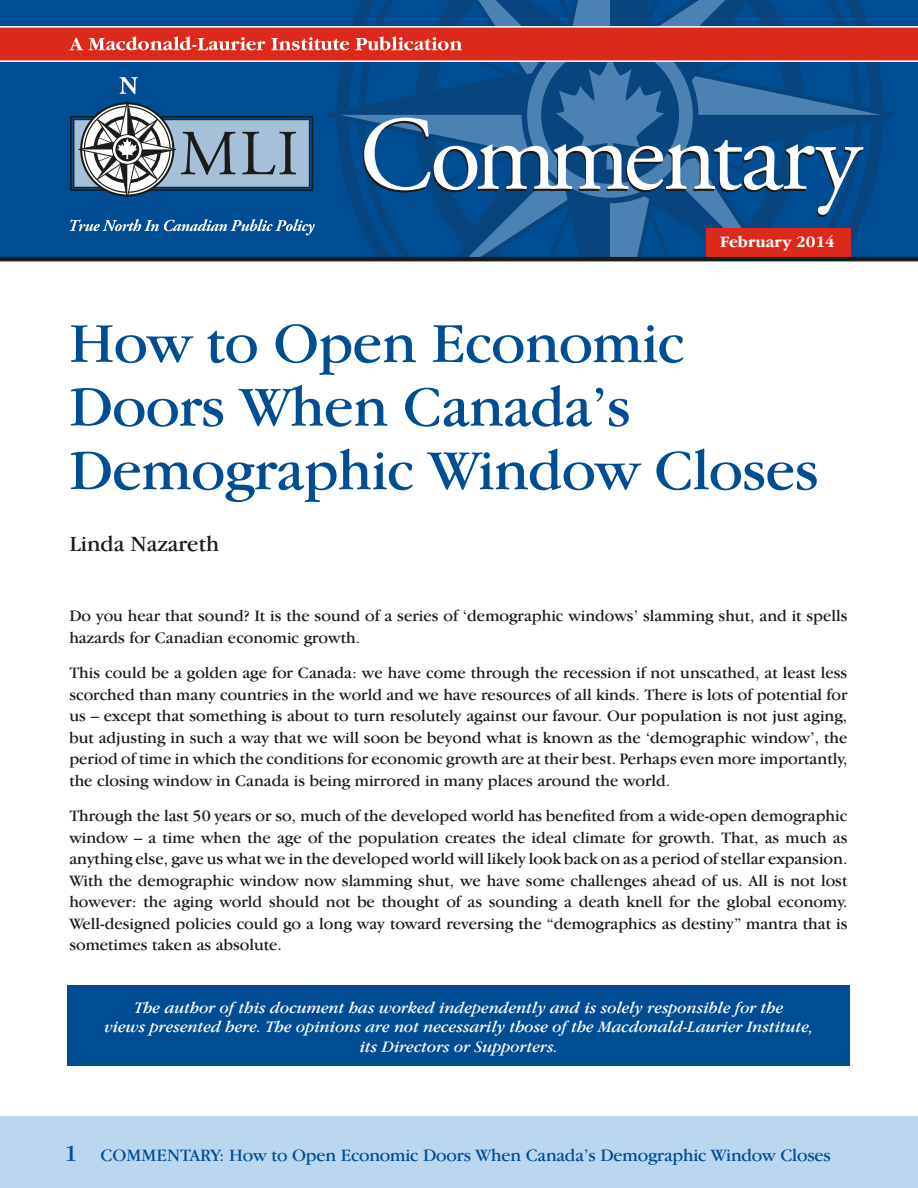
<style>
.page{position:relative;width:918px;height:1188px;background:#fff}
.page>*{position:absolute;margin:0;border:0;box-sizing:border-box;transform-origin:0 0}
.t1{font:58.5px/63.6px "Garamond IT Cby BT";letter-spacing:-.01em;color:#004d93}
.body{font:22.5px "Garamond IT Cby BT";color:#1b1b1a}
.t2{font:18px "Garamond IT Cby BT";letter-spacing:-.01em;color:#004d93}
.body-2{font:16.5px/21.6px "Garamond IT Cby BT";color:#1b1b1a;text-align:justify}
.body-3{font:italic 16.5px/19.5px "Garamond IT Cby BT";color:#fff;text-align:center}
.t3{font:700 16.5px "Garamond IT Cby BT";color:#fff}
.s1{font-size:24px}
</style>
<div class="page">
<div style="left:0;top:1117px;width:918px;height:71px;background:#bbd6ef"></div>
<div style="left:0;top:0;width:918px;height:258px;background:#004d93"></div>
<div style="left:0;top:27px;width:918px;height:33px;background:#dc291b"></div>
<hr style="left:0;top:26px;width:918px;height:2px;background:#fff">
<hr style="left:0;top:60px;width:918px;height:2px;background:#fff">
<svg style="left:69px;top:0;width:824px;height:257px"></svg>
<div style="left:706px;top:228px;width:145px;height:30px;background:#dc291b"></div>
<hr style="left:0;top:257px;width:918px;height:4px;background:#1b1c1a">
<div style="left:68px;top:985px;width:782px;height:81px;background:#004d93"></div>
<p class="t3" style="left:720px;top:233px;width:116px">February 2014</p>
<p class="t1" style="left:69px;top:310px;width:751px">How to Open Economic<br>Doors When Canada’s<br>Demographic Window Closes</p>
<p class="body" style="left:69px;top:531px;width:151px">Linda Nazareth</p>
<p class="body-2" style="left:69px;top:605px;width:780px">Do you hear that sound? It is the sound of a series of ‘demographic windows’ slamming shut, and it spells hazards for Canadian economic growth.</p>
<p class="body-2" style="left:69px;top:662px;width:780px">This could be a golden age for Canada: we have come through the recession if not unscathed, at least less scorched than many countries in the world and we have resources of all kinds. There is lots of potential for us – except that something is about to turn resolutely against our favour. Our population is not just aging, but adjusting in such a way that we will soon be beyond what is known as the ‘demographic window’, the period of time in which the conditions for economic growth are at their best. Perhaps even more importantly, the closing window in Canada is being mirrored in many places around the world.</p>
<p class="body-2" style="left:69px;top:805px;width:780px">Through the last 50 years or so, much of the developed world has benefited from a wide-open demographic window – a time when the age of the population creates the ideal climate for growth. That, as much as anything else, gave us what we in the developed world will likely look back on as a period of stellar expansion.<br>With the demographic window now slamming shut, we have some challenges ahead of us. All is not lost however: the aging world should not be thought of as sounding a death knell for the global economy.<br>Well-designed policies could go a long way toward reversing the “demographics as destiny” mantra that is sometimes taken as absolute.</p>
<p class="body-3" style="left:104px;top:997px;width:711px">The author of this document has worked independently and is solely responsible for the<br>views presented here. The opinions are not necessarily those of the Macdonald-Laurier Institute, its Directors or Supporters.</p>
<p class="t2" style="left:64px;top:1144px;width:768px"><span class="s1">1</span> COMMENTARY: How to Open Economic Doors When Canada’s Demographic Window Closes</p>
</div>
